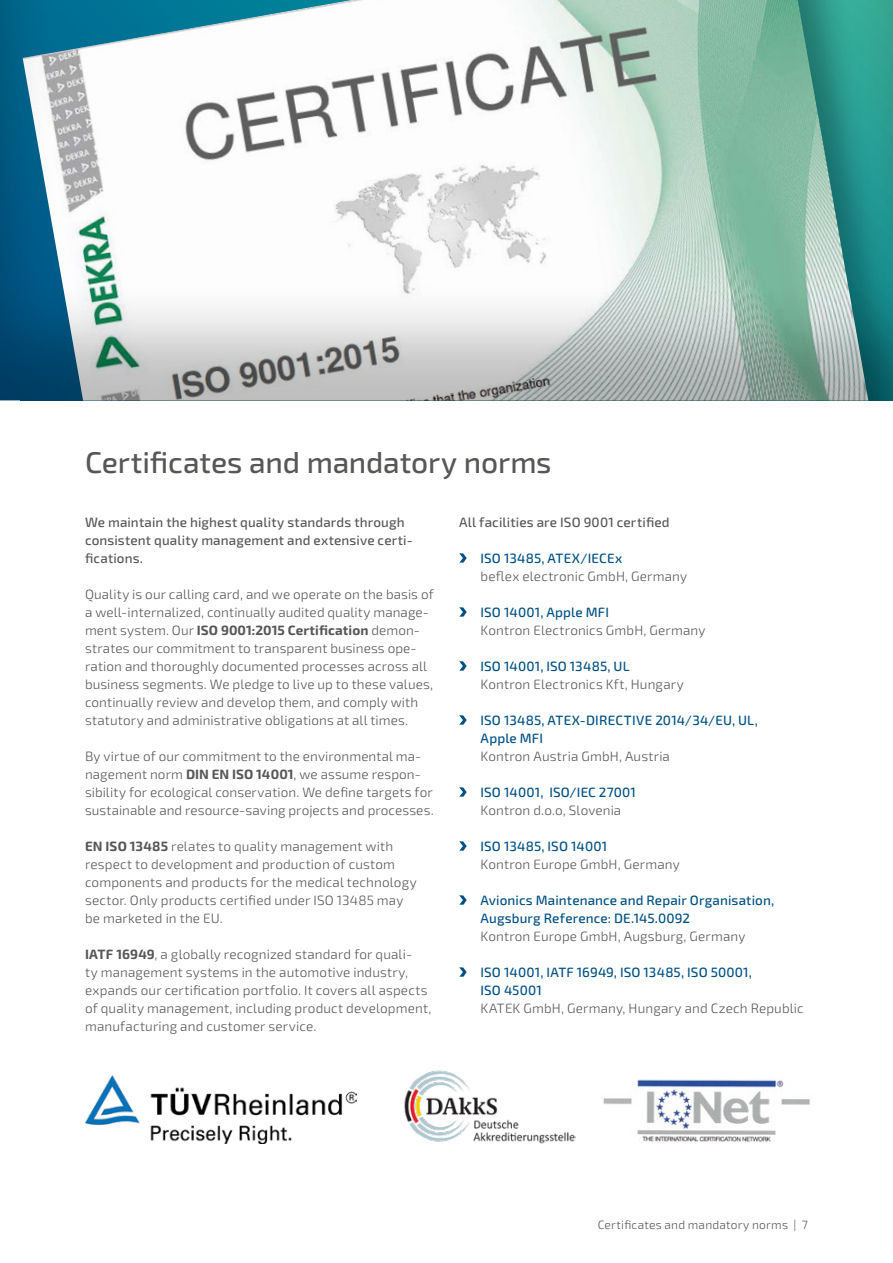
<style>
.page{position:relative;width:893px;height:1263px;background:#fff}
.page>*{position:absolute;margin:0;border:0;box-sizing:border-box;transform-origin:0 0}
.t1{font:500 30px "Sn T";letter-spacing:-.005em;color:#575756}
.t2{font:300 13.5px/18px "Sn T";letter-spacing:.01em;color:#575756}
.t3{font:500 13.5px/18px "Sn T";letter-spacing:.01em;color:#005083}
.t4{font:500 13.5px/18px "Sn T";letter-spacing:.01em;color:#575756}
.t5{font:300 12px "Sn T";letter-spacing:.015em;color:#575756}
.s1{font-weight:700}
</style>
<div class="page">
<div style="left:0;top:0;width:893px;height:403px;background:#000;opacity:.25"></div>
<svg style="left:459px;top:553px;width:8px;height:10px"></svg>
<svg style="left:459px;top:607px;width:8px;height:10px"></svg>
<svg style="left:459px;top:661px;width:8px;height:10px"></svg>
<svg style="left:459px;top:715px;width:8px;height:10px"></svg>
<svg style="left:459px;top:787px;width:8px;height:10px"></svg>
<svg style="left:459px;top:841px;width:8px;height:10px"></svg>
<svg style="left:459px;top:895px;width:8px;height:10px"></svg>
<svg style="left:459px;top:967px;width:8px;height:10px"></svg>
<img style="left:85px;top:1075px;width:271px;height:68px">
<img style="left:404px;top:1070px;width:171px;height:74px">
<img style="left:603px;top:1079px;width:207px;height:64px">
<h1 class="t1" style="left:85px;top:444px;width:468px">Certificates and mandatory norms</h1>
<p class="t4" style="left:85px;top:513px;width:329px">We maintain the highest quality standards through consistent quality management and extensive certi&shy;fications.</p>
<p class="t2" style="left:85px;top:585px;width:350px">Quality is our calling card, and we operate on the basis of a well-internalized, continually audited quality manage&shy;ment system. Our <span class="s1">ISO 9001:2015 Certification</span> demon&shy;strates our commitment to transparent business ope&shy;ration and thoroughly documented processes across all business segments. We pledge to live up to these values, continually review and develop them, and comply with statutory and administrative obligations at all times.</p>
<p class="t2" style="left:85px;top:747px;width:350px">By virtue of our commitment to the environmental ma&shy;nagement norm <span class="s1">DIN EN ISO 14001</span>, we assume respon&shy;sibility for ecological conservation. We define targets for sustainable and resource-saving projects and processes.</p>
<p class="t2" style="left:85px;top:837px;width:333px"><span class="s1">EN ISO 13485</span> relates to quality management with respect to development and production of custom components and products for the medical technology sector. Only products certified under ISO 13485 may be marketed in the EU.</p>
<p class="t2" style="left:85px;top:945px;width:348px"><span class="s1">IATF 16949</span>, a globally recognized standard for quali-<br>ty management systems in the automotive industry, expands our certification portfolio. It covers all aspects of quality management, including product development, manufacturing and customer service.</p>
<p class="t4" style="left:459px;top:513px;width:212px">All facilities are ISO 9001 certified</p>
<p class="t3" style="left:480px;top:549px;width:143px">ISO 13485, ATEX/IECEx</p>
<p class="t2" style="left:480px;top:567px;width:208px">beflex electronic GmbH, Germany</p>
<p class="t3" style="left:480px;top:603px;width:130px">ISO 14001, Apple MFI</p>
<p class="t2" style="left:480px;top:621px;width:227px">Kontron Electronics GmbH, Germany</p>
<p class="t3" style="left:480px;top:657px;width:151px">ISO 14001, ISO 13485, UL</p>
<p class="t2" style="left:480px;top:675px;width:205px">Kontron Electronics Kft, Hungary</p>
<p class="t3" style="left:480px;top:711px;width:279px">ISO 13485, ATEX-DIRECTIVE 2014/34/EU, UL,<br>Apple MFI</p>
<p class="t2" style="left:480px;top:747px;width:191px">Kontron Austria GmbH, Austria</p>
<p class="t3" style="left:480px;top:783px;width:157px">ISO 14001, ISO/IEC 27001</p>
<p class="t2" style="left:480px;top:801px;width:142px">Kontron d.o.o, Slovenia</p>
<p class="t3" style="left:480px;top:837px;width:128px">ISO 13485, ISO 14001</p>
<p class="t2" style="left:480px;top:855px;width:201px">Kontron Europe GmbH, Germany</p>
<p class="t3" style="left:480px;top:891px;width:295px">Avionics Maintenance and Repair Organisation,<br>Augsburg Reference: DE.145.0092</p>
<p class="t2" style="left:480px;top:927px;width:267px">Kontron Europe GmbH, Augsburg, Germany</p>
<p class="t3" style="left:480px;top:963px;width:273px">ISO 14001, IATF 16949, ISO 13485, ISO 50001,<br>ISO 45001</p>
<p class="t2" style="left:480px;top:999px;width:325px">KATEK GmbH, Germany, Hungary and Czech Republic</p>
<p class="t5" style="left:598px;top:1217px;width:212px">Certificates and mandatory norms | 7</p>
</div>
